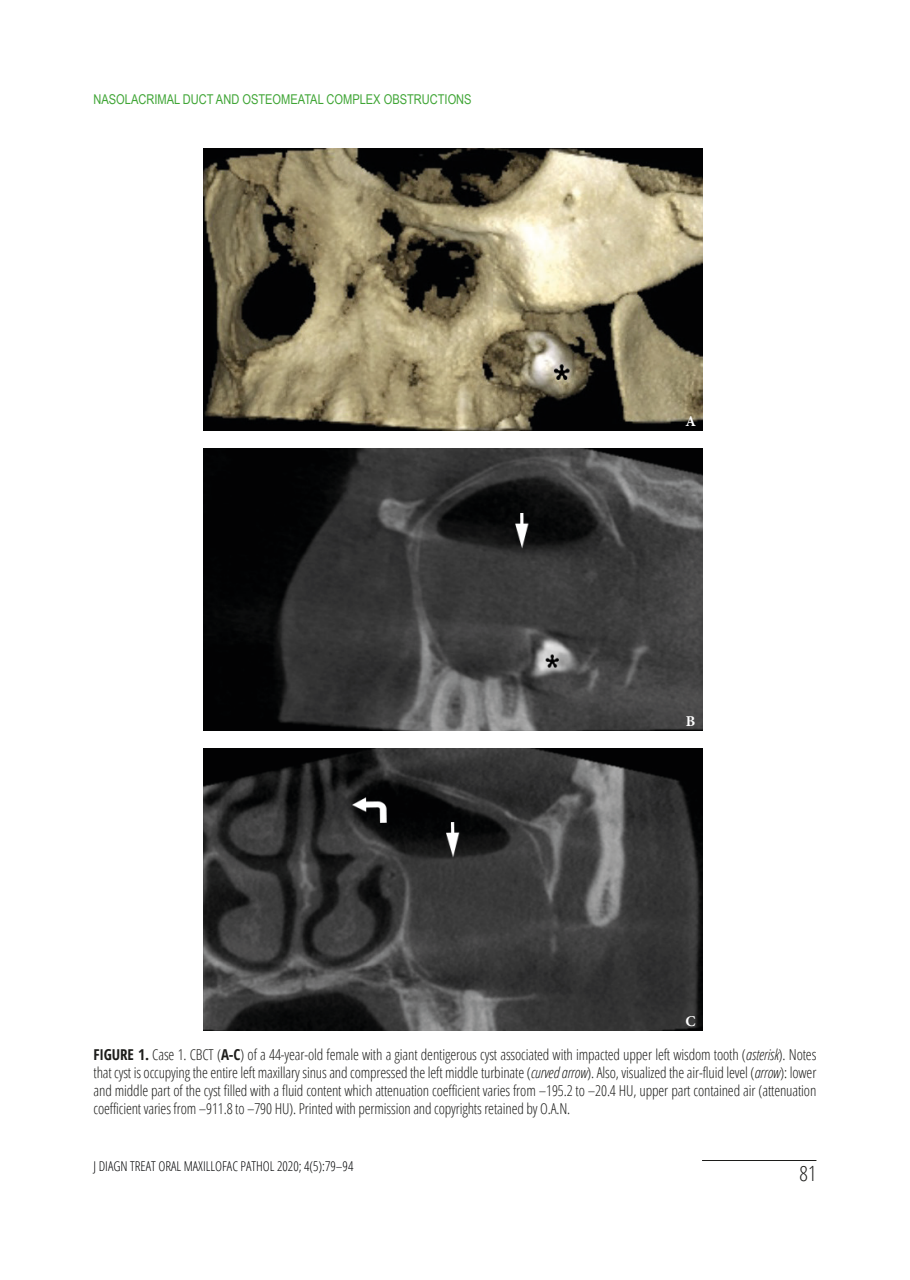
<style>
.page{position:relative;width:910px;height:1280px;background:#fff}
.page>*{position:absolute;margin:0;border:0;box-sizing:border-box;transform-origin:0 0}
.t1{font:300 condensed 21px "Open Sans";color:#1d1d1b}
.t2{font:300 condensed 15px/18px "Open Sans";letter-spacing:-.01em;color:#1d1d1b;text-align:justify}
.t3{font:700 15px "Minion Pro";color:#fff}
.Заголовок_статьи{font:13.5px "Arial Narrow";color:#3fa535}
.Заголовок_статьи-2{font:300 condensed 13.5px "Open Sans";color:#020304}
.s1{font-weight:700}
.s2{font-style:italic}
</style>
<div class="page">
<hr style="left:702px;top:1160px;width:114px;height:1px;background:#1d1d1b">
<img style="left:204px;top:148px;width:498px;height:283px">
<img style="left:204px;top:448px;width:498px;height:283px">
<img style="left:204px;top:748px;width:498px;height:283px">
<p class="Заголовок_статьи" style="left:94px;top:90px;width:380px">NASOLACRIMAL DUCT AND OSTEOMEATAL COMPLEX OBSTRUCTIONS</p>
<p class="t3" style="left:685px;top:410px;width:12px">A</p>
<p class="t3" style="left:686px;top:710px;width:11px">B</p>
<p class="t3" style="left:686px;top:1010px;width:12px">C</p>
<p class="t2" style="left:94px;top:1045px;width:724px"><span class="s1">FIGURE 1.</span> Case 1. CBCT (<span class="s1">A-C</span>) of a 44-year-old female with a giant dentigerous cyst associated with impacted upper left wisdom tooth (<span class="s2">asterisk</span>). Notes that cyst is occupying the entire left maxillary sinus and compressed the left middle turbinate (<span class="s2">curved arrow</span>). Also, visualized the air-fluid level (<span class="s2">arrow</span>): lower and middle part of the cyst filled with a fluid content which attenuation coefficient varies from –195.2 to –20.4 HU, upper part contained air (attenuation coefficient varies from –911.8 to –790 HU). Printed with permission and copyrights retained by O.A.N.</p>
<p class="Заголовок_статьи-2" style="left:94px;top:1157px;width:261px">J DIAGN TREAT ORAL MAXILLOFAC PATHOL 2020; 4(5):79–94</p>
<h1 class="t1" style="left:800px;top:1159px;width:18px">81</h1>
</div>
